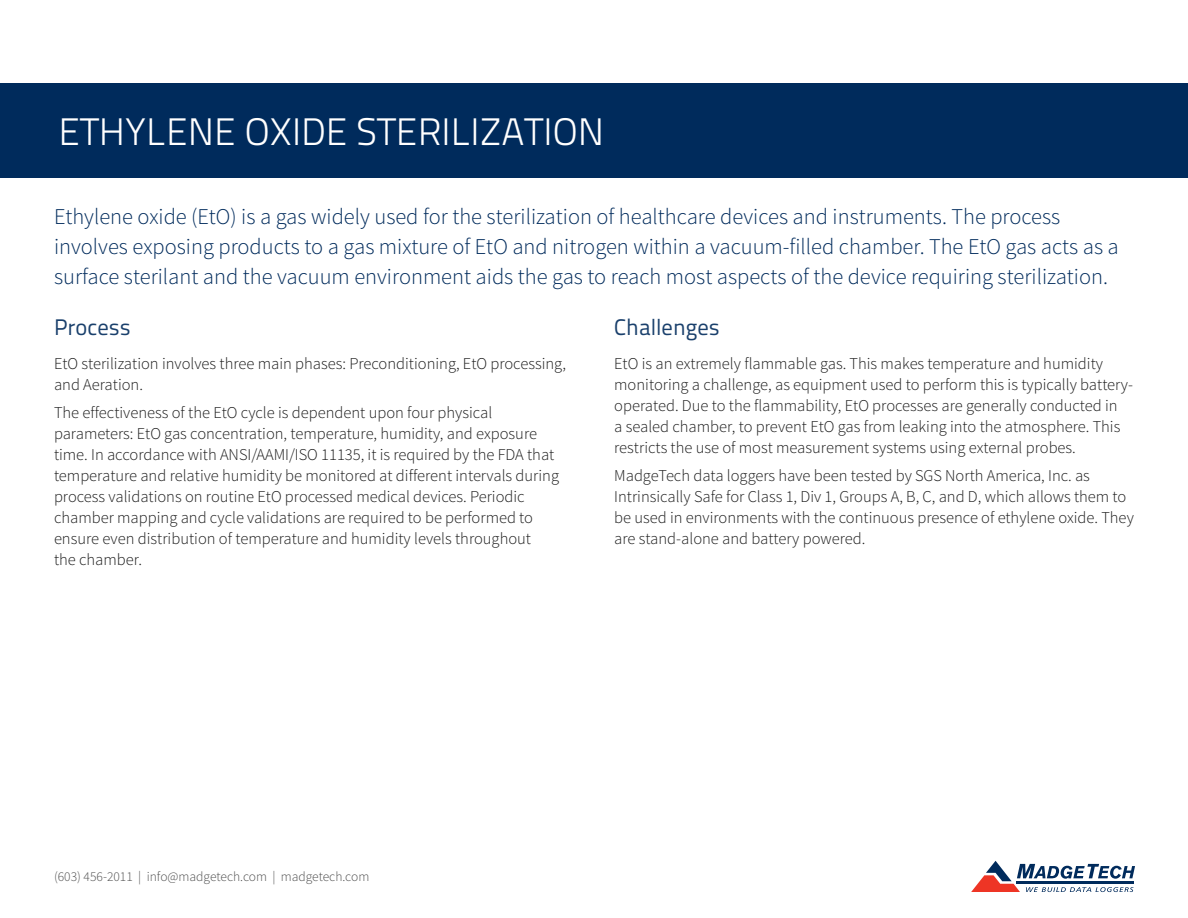
<style>
.page{position:relative;width:1188px;height:918px;background:#fff}
.page>*{position:absolute;margin:0;border:0;box-sizing:border-box;transform-origin:0 0}
.t1{font:300 38.25px "Titillium Text 22 L";color:#fff}
.t2{font:300 22.5px/30px "Source Sans Pro";color:#002b5c}
.t3{font:22.5px "Titillium Text 22 L";color:#1a406c}
.t4{font:300 16.5px/21px "Source Sans Pro";color:#1a1a1a}
.t5{font:300 13.5px "Source Sans Pro";color:#4d4d4d}
</style>
<div class="page">
<svg style="left:971px;top:861px;width:164px;height:31px"></svg>
<hr style="left:1017px;top:881px;width:117px;height:3px;background:#002b5c">
<div style="left:0;top:84px;width:1188px;height:94px;background:#002b5c"></div>
<h1 class="t1" style="left:58px;top:103px;width:547px">ETHYLENE OXIDE STERILIZATION</h1>
<p class="t2" style="left:54px;top:202px;width:1066px">Ethylene oxide (EtO) is a gas widely used for the sterilization of healthcare devices and instruments. The process involves exposing products to a gas mixture of EtO and nitrogen within a vacuum-filled chamber. The EtO gas acts as a surface sterilant and the vacuum environment aids the gas to reach most aspects of the device requiring sterilization.</p>
<h2 class="t3" style="left:54px;top:310px;width:78px">Process</h2>
<p class="t4" style="left:54px;top:353px;width:513px">EtO sterilization involves three main phases: Preconditioning, EtO processing, and Aeration.</p>
<p class="t4" style="left:54px;top:402px;width:507px">The effectiveness of the EtO cycle is dependent upon four physical parameters: EtO gas concentration, temperature, humidity, and exposure time. In accordance with ANSI/AAMI/ISO 11135, it is required by the FDA that temperature and relative humidity be monitored at different intervals during process validations on routine EtO processed medical devices. Periodic chamber mapping and cycle validations are required to be performed to ensure even distribution of temperature and humidity levels throughout<br>the chamber.</p>
<h2 class="t3" style="left:614px;top:310px;width:107px">Challenges</h2>
<p class="t4" style="left:614px;top:353px;width:520px">EtO is an extremely flammable gas. This makes temperature and humidity monitoring a challenge, as equipment used to perform this is typically battery&shy;operated. Due to the flammability, EtO processes are generally conducted in<br>a sealed chamber, to prevent EtO gas from leaking into the atmosphere. This restricts the use of most measurement systems using external probes.</p>
<p class="t4" style="left:614px;top:465px;width:521px">MadgeTech data loggers have been tested by SGS North America, Inc. as Intrinsically Safe for Class 1, Div 1, Groups A, B, C, and D, which allows them to be used in environments with the continuous presence of ethylene oxide. They are stand-alone and battery powered.</p>
<p class="t5" style="left:54px;top:869px;width:317px">(603) 456-2011 | info@madgetech.com | madgetech.com</p>
</div>
